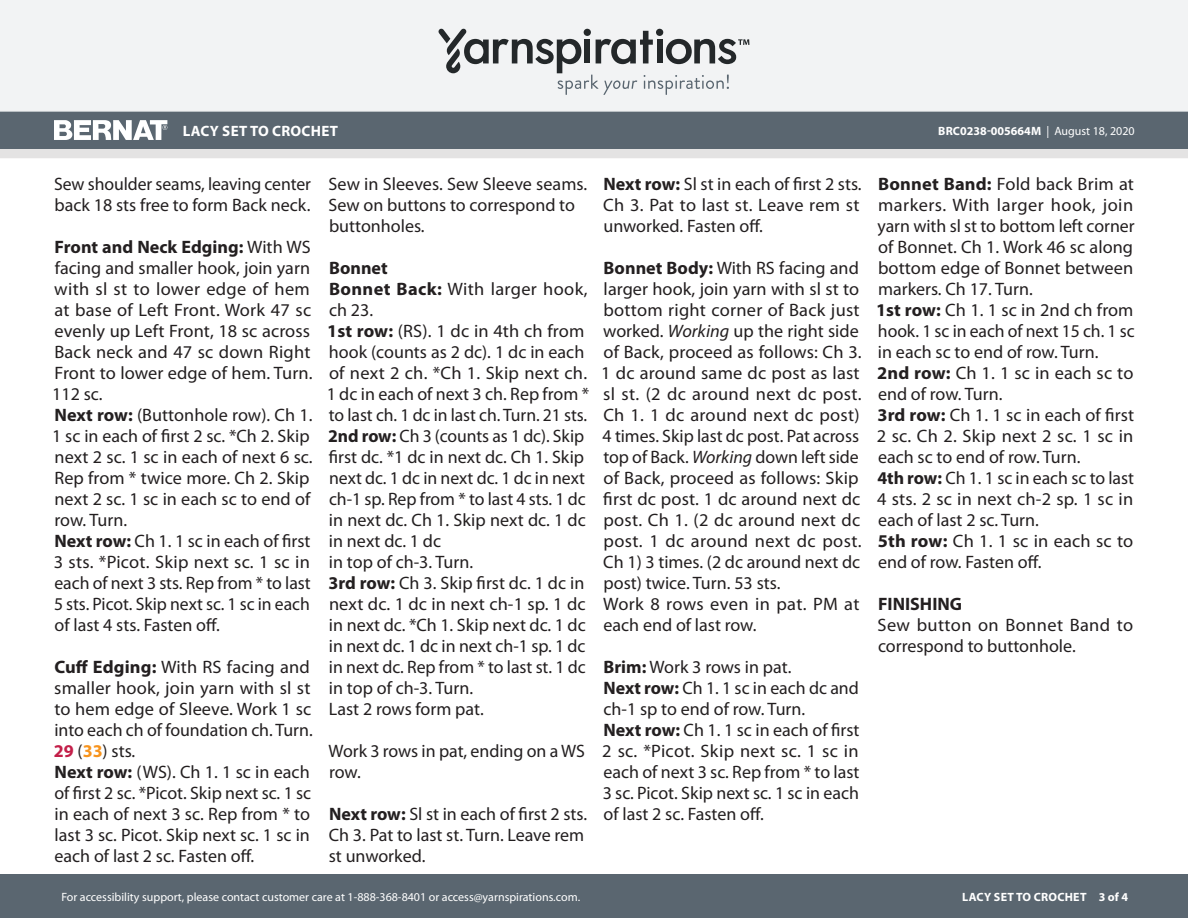
<style>
.page{position:relative;width:1188px;height:918px;background:#fff}
.page>*{position:absolute;margin:0;border:0;box-sizing:border-box;transform-origin:0 0}
.Body_-__Color_coded{font:18px/21px "Myriad Pro";color:#231f20}
.Body_-__With_auto_st{font:18px/21px "Myriad Pro";letter-spacing:.005em;color:#231f20;text-align:justify}
.Body_-__Color_coded-2{font:18px/21px "Myriad Pro";letter-spacing:.02em;color:#231f20}
.SIZES_-_Color_Coded{font:700 18px "Myriad Pro";color:#231f20}
.t1{font:700 15px "Myriad Pro";letter-spacing:.02em;color:#fff}
.t2{font:12px "Myriad Pro";color:#fff}
.t3{font:700 12px "Myriad Pro";letter-spacing:.01em;color:#fff}
.s1{font-weight:400}
.s2{font-weight:700}
.s3{font-weight:700;color:#c31f49}
.s4{font-weight:700;color:#f7941e}
.s5{font-style:italic}
</style>
<div class="page">
<div style="left:0;top:875px;width:1188px;height:43px;background:#5a6670"></div>
<div style="left:0;top:149px;width:1188px;height:9px;background:#e4e3e3"></div>
<div style="left:0;top:111px;width:1188px;height:38px;background:#5a6670"></div>
<div style="left:0;top:0;width:1188px;height:112px;background:#f2f3f4"></div>
<svg style="left:438px;top:29px;width:311px;height:66px"></svg>
<svg style="left:54px;top:120px;width:113px;height:20px"></svg>
<p class="t1" style="left:183px;top:121px;width:157px">LACY SET TO CROCHET</p>
<p class="t3" style="left:938px;top:123px;width:198px">BRC0238-005664M <span class="s1">| August 18, 2020</span></p>
<p class="Body_-__Color_coded" style="left:54px;top:174px;width:258px">Sew shoulder seams, leaving center back 18 sts free to form Back neck.</p>
<p class="Body_-__Color_coded" style="left:52px;top:237px;width:262px"><span class="s2">Front and Neck Edging:</span> With WS facing and smaller hook, join yarn with sl st to lower edge of hem at base of Left Front. Work 47 sc evenly up Left Front, 18 sc across<br>Back neck and 47 sc down Right<br>Front to lower edge of hem. Turn.<br>112 sc.</p>
<p class="Body_-__Color_coded" style="left:52px;top:405px;width:262px"><span class="s2">Next row:</span> (Buttonhole row). Ch 1.<br>1 sc in each of first 2 sc. *Ch 2. Skip next 2 sc. 1 sc in each of next 6 sc.<br>Rep from * twice more. Ch 2. Skip next 2 sc. 1 sc in each sc to end of row. Turn.</p>
<p class="Body_-__Color_coded" style="left:54px;top:531px;width:258px;text-align:justify"><span class="s2">Next row:</span> Ch 1. 1 sc in each of first 3 sts. *Picot. Skip next sc. 1 sc in each of next 3 sts. Rep from * to last 5 sts. Picot. Skip next sc. 1 sc in each of last 4 sts. Fasten off.</p>
<p class="Body_-__Color_coded" style="left:54px;top:657px;width:260px"><span class="s2">Cuff Edging:</span> With RS facing and smaller hook, join yarn with sl st to hem edge of Sleeve. Work 1 sc into each ch of foundation ch. Turn.<br><span class="s3">29</span> (<span class="s4">33</span>) sts.</p>
<p class="Body_-__Color_coded" style="left:54px;top:762px;width:258px;text-align:justify"><span class="s2">Next row:</span> (WS). Ch 1. 1 sc in each of first 2 sc. *Picot. Skip next sc. 1 sc in each of next 3 sc. Rep from * to last 3 sc. Picot. Skip next sc. 1 sc in each of last 2 sc. Fasten off.</p>
<p class="Body_-__Color_coded" style="left:603px;top:174px;width:260px"><span class="s2">Next row:</span> Sl st in each of first 2 sts.<br>Ch 3. Pat to last st. Leave rem st unworked. Fasten off.</p>
<p class="Body_-__With_auto_st" style="left:601px;top:258px;width:262px;text-align:left"><span class="s2">Bonnet Body:</span> With RS facing and larger hook, join yarn with sl st to bottom right corner of Back just worked. <span class="s5">Working</span> up the right side of Back, proceed as follows: Ch 3.<br>1 dc around same dc post as last sl st. (2 dc around next dc post.<br>Ch 1. 1 dc around next dc post)<br>4 times. Skip last dc post. Pat across top of Back. <span class="s5">Working</span> down left side of Back, proceed as follows: Skip first dc post. 1 dc around next dc post. Ch 1. (2 dc around next dc post. 1 dc around next dc post.<br>Ch 1) 3 times. (2 dc around next dc post) twice. Turn. 53 sts.</p>
<p class="Body_-__Color_coded" style="left:603px;top:594px;width:258px">Work 8 rows even in pat. PM at each end of last row.</p>
<p class="Body_-__Color_coded" style="left:604px;top:657px;width:189px"><span class="s2">Brim:</span> Work 3 rows in pat.</p>
<p class="Body_-__Color_coded" style="left:604px;top:678px;width:257px"><span class="s2">Next row:</span> Ch 1. 1 sc in each dc and ch-1 sp to end of row. Turn.</p>
<p class="Body_-__Color_coded" style="left:602px;top:720px;width:259px;text-align:justify"><span class="s2">Next row:</span> Ch 1. 1 sc in each of first 2 sc. *Picot. Skip next sc. 1 sc in each of next 3 sc. Rep from * to last 3 sc. Picot. Skip next sc. 1 sc in each of last 2 sc. Fasten off.</p>
<p class="Body_-__Color_coded" style="left:329px;top:174px;width:260px">Sew in Sleeves. Sew Sleeve seams.<br>Sew on buttons to correspond to</p>
<p class="Body_-__Color_coded" style="left:329px;top:216px;width:97px">buttonholes.</p>
<p class="SIZES_-_Color_Coded" style="left:329px;top:256px;width:60px">Bonnet</p>
<p class="Body_-__Color_coded-2" style="left:329px;top:279px;width:260px"><span class="s2">Bonnet Back:</span> With larger hook, ch 23.</p>
<p class="Body_-__Color_coded" style="left:327px;top:321px;width:264px"><span class="s2">1st row:</span> (RS). 1 dc in 4th ch from hook (counts as 2 dc). 1 dc in each of next 2 ch. *Ch 1. Skip next ch.<br>1 dc in each of next 3 ch. Rep from * to last ch. 1 dc in last ch. Turn. 21 sts.</p>
<p class="Body_-__With_auto_st" style="left:328px;top:426px;width:259px"><span class="s2">2nd row:</span> Ch 3 (counts as 1 dc). Skip first dc. *1 dc in next dc. Ch 1. Skip next dc. 1 dc in next dc. 1 dc in next ch-1 sp. Rep from * to last 4 sts. 1 dc in next dc. Ch 1. Skip next dc. 1 dc in next dc. 1 dc</p>
<p class="Body_-__Color_coded" style="left:329px;top:552px;width:146px">in top of ch-3. Turn.</p>
<p class="Body_-__Color_coded" style="left:329px;top:573px;width:259px;text-align:justify"><span class="s2">3rd row:</span> Ch 3. Skip first dc. 1 dc in next dc. 1 dc in next ch-1 sp. 1 dc in next dc. *Ch 1. Skip next dc. 1 dc in next dc. 1 dc in next ch-1 sp. 1 dc in next dc. Rep from * to last st. 1 dc in top of ch-3. Turn.</p>
<p class="Body_-__Color_coded" style="left:329px;top:699px;width:156px">Last 2 rows form pat.</p>
<p class="Body_-__Color_coded" style="left:329px;top:741px;width:258px">Work 3 rows in pat, ending on a WS row.</p>
<p class="Body_-__Color_coded" style="left:329px;top:804px;width:260px"><span class="s2">Next row:</span> Sl st in each of first 2 sts.<br>Ch 3. Pat to last st. Turn. Leave rem st unworked.</p>
<p class="Body_-__Color_coded" style="left:877px;top:174px;width:259px;text-align:justify"><span class="s2">Bonnet Band:</span> Fold back Brim at markers. With larger hook, join yarn with sl st to bottom left corner of Bonnet. Ch 1. Work 46 sc along bottom edge of Bonnet between markers. Ch 17. Turn.</p>
<p class="Body_-__Color_coded" style="left:876px;top:300px;width:260px;text-align:justify"><span class="s2">1st row:</span> Ch 1. 1 sc in 2nd ch from hook. 1 sc in each of next 15 ch. 1 sc in each sc to end of row. Turn.</p>
<p class="Body_-__Color_coded" style="left:877px;top:363px;width:258px"><span class="s2">2nd row:</span> Ch 1. 1 sc in each sc to end of row. Turn.</p>
<p class="Body_-__Color_coded" style="left:877px;top:405px;width:259px;text-align:justify"><span class="s2">3rd row:</span> Ch 1. 1 sc in each of first 2 sc. Ch 2. Skip next 2 sc. 1 sc in each sc to end of row. Turn.</p>
<p class="Body_-__Color_coded" style="left:877px;top:468px;width:258px;text-align:justify"><span class="s2">4th row:</span> Ch 1. 1 sc in each sc to last 4 sts. 2 sc in next ch-2 sp. 1 sc in each of last 2 sc. Turn.</p>
<p class="Body_-__Color_coded" style="left:878px;top:531px;width:257px"><span class="s2">5th row:</span> Ch 1. 1 sc in each sc to end of row. Fasten off.</p>
<p class="SIZES_-_Color_Coded" style="left:878px;top:592px;width:86px">FINISHING</p>
<p class="Body_-__Color_coded" style="left:878px;top:615px;width:257px">Sew button on Bonnet Band to correspond to buttonhole.</p>
<p class="t2" style="left:61px;top:890px;width:520px">For accessibility support, please contact customer care at 1-888-368-8401 or access@yarnspirations.com.</p>
<p class="t3" style="left:962px;top:889px;width:167px">LACY SET TO CROCHET 3 of 4</p>
</div>
